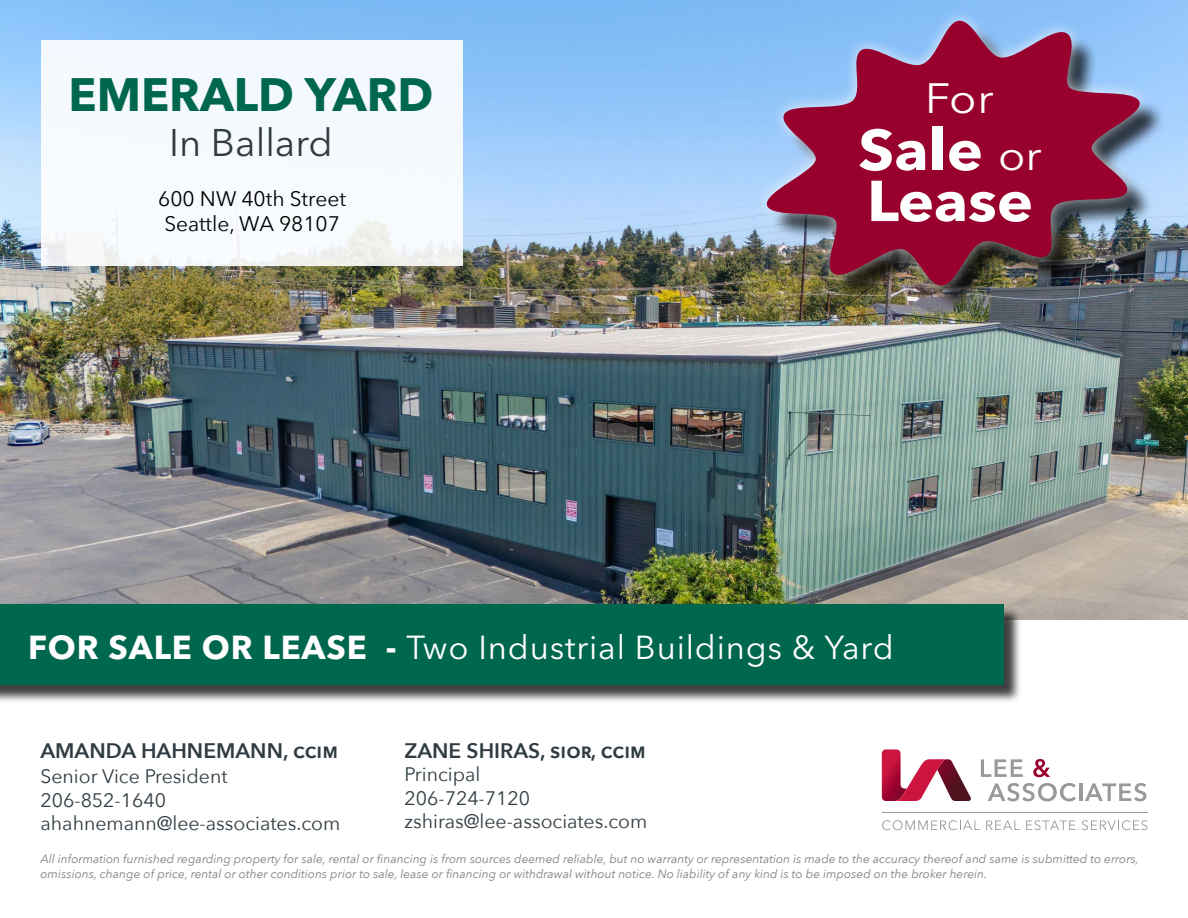
<style>
.page{position:relative;width:1188px;height:918px;background:#fff}
.page>*{position:absolute;margin:0;border:0;box-sizing:border-box;transform-origin:0 0}
.t1{font:700 57px/51px "Avenir Next LT Pro";color:#fff;scale:1.07 1}
.t2{font:700 46.35px "Avenir Next LT Pro";color:#00674f}
.t3{font:42px "Avenir Next LT Pro";color:#fff;scale:1.07 1}
.t4{font:38.25px "Avenir Next LT Pro";color:#303c42}
.t5{font:33px "Avenir Next LT Pro";letter-spacing:.025em;color:#fff}
.t6{font:600 21px "Avenir Next";color:#303c42}
.t7{font:21px/25.2px "Avenir Next";color:#000}
.t8{font:19.5px/23.4px "Avenir Next";color:#303c42}
.t9{font:italic 12px/14.4px "Avenir Next";color:#7e8083}
.s1{font-weight:400;font-size:42px}
.s2{font-weight:700}
</style>
<div class="page">
<img style="left:0;top:0;width:1188px;height:620px">
<div style="left:0;top:606px;width:1022px;height:98px;background:#000;opacity:.75"></div>
<div style="left:0;top:604px;width:1003px;height:81px;background:#00674f"></div>
<div style="left:42px;top:40px;width:421px;height:226px;background:#f6fafe"></div>
<svg style="left:981px;top:759px;width:42px;height:18px"></svg>
<svg style="left:1033px;top:759px;width:17px;height:18px"></svg>
<svg style="left:988px;top:783px;width:88px;height:18px"></svg>
<hr style="left:1079px;top:783px;width:3px;height:18px;background:#999">
<svg style="left:1085px;top:783px;width:61px;height:18px"></svg>
<svg style="left:882px;top:749px;width:89px;height:52px"></svg>
<svg style="left:882px;top:820px;width:98px;height:10px"></svg>
<svg style="left:986px;top:820px;width:34px;height:10px"></svg>
<svg style="left:1026px;top:820px;width:49px;height:10px"></svg>
<svg style="left:1082px;top:820px;width:65px;height:10px"></svg>
<hr style="left:882px;top:812px;width:266px;height:1px;background:#999">
<img style="left:742px;top:0;width:423px;height:332px">
<img style="left:763px;top:19px;width:381px;height:269px">
<h2 class="t2" style="left:69px;top:66px;width:366px">EMERALD YARD</h2>
<h3 class="t4" style="left:169px;top:120px;width:165px">In Ballard</h3>
<h3 class="t7" style="left:158px;top:185px;width:189px">600 NW 40th Street<br>Seattle, WA 98107</h3>
<h3 class="t3" style="left:925px;top:74px;width:65px">For</h3>
<h1 class="t1" style="left:858px;top:124px;width:173px">Sale <span class="s1">or<br></span>Lease</h1>
<h3 class="t5" style="left:28px;top:628px;width:867px"><span class="s2">FOR SALE OR LEASE -</span> Two Industrial Buildings &amp; Yard</h3>
<h3 class="t6" style="left:40px;top:733px;width:299px">AMANDA HAHNEMANN, ccim</h3>
<h3 class="t8" style="left:40px;top:764px;width:301px">Senior Vice President<br>206-852-1640 ahahnemann@lee-associates.com</h3>
<h3 class="t6" style="left:405px;top:733px;width:243px">ZANE SHIRAS, sior, ccim</h3>
<h3 class="t8" style="left:405px;top:762px;width:244px">Principal<br>206-724-7120 zshiras@lee-associates.com</h3>
<p class="t9" style="left:40px;top:851px;width:1100px">All information furnished regarding property for sale, rental or financing is from sources deemed reliable, but no warranty or representation is made to the accuracy thereof and same is submitted to errors, omissions, change of price, rental or other conditions prior to sale, lease or financing or withdrawal without notice. No liability of any kind is to be imposed on the broker herein.</p>
</div>
